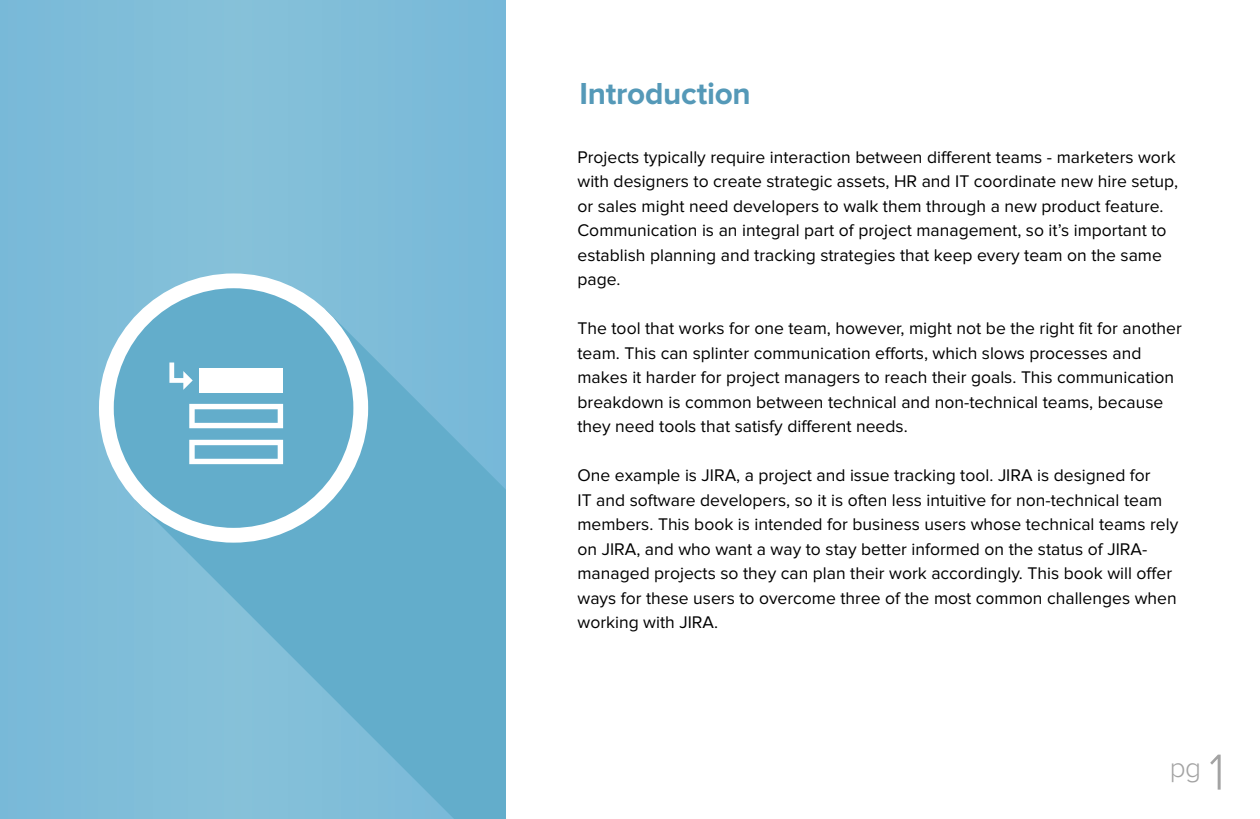
<style>
.page{position:relative;width:1260px;height:819px;background:#fff}
.page>*{position:absolute;margin:0;border:0;box-sizing:border-box;transform-origin:0 0}
.t1{font:300 52.5px "Proxima Nova";color:#a3a3a3}
.t2{font:700 31.5px "Proxima Nova";letter-spacing:-.01em;color:#5599b8}
.t3{font:300 28px "Proxima Nova";color:#a3a3a3}
.t4{font:17.5px/24.5px "Proxima Nova";color:#000}
</style>
<div class="page">
<div style="left:0;top:0;width:505px;height:819px;background:#7dbcd9"></div>
<svg style="left:106px;top:281px;width:399px;height:538px;fill:#63adcb"></svg>
<div style="left:99px;top:273px;width:269px;height:270px;border:15px solid #fff;border-radius:50%"></div>
<div style="left:200px;top:368px;width:83px;height:24px;background:#fff"></div>
<svg style="left:189px;top:404px;width:94px;height:24px;background:#b0d5e4"></svg>
<svg style="left:189px;top:440px;width:94px;height:24px;background:#b0d5e4"></svg>
<svg style="left:167px;top:358px;width:26px;height:32px"></svg>
<p class="t2" style="left:580px;top:79px;width:173px">Introduction</p>
<p class="t4" style="left:577px;top:145px;width:602px">Projects typically require interaction between different teams - marketers work with designers to create strategic assets, HR and IT coordinate new hire setup, or sales might need developers to walk them through a new product feature.<br>Communication is an integral part of project management, so it’s important to establish planning and tracking strategies that keep every team on the same page.</p>
<p class="t4" style="left:577px;top:317px;width:606px">The tool that works for one team, however, might not be the right fit for another team. This can splinter communication efforts, which slows processes and makes it harder for project managers to reach their goals. This communication breakdown is common between technical and non-technical teams, because they need tools that satisfy different needs.</p>
<p class="t4" style="left:577px;top:464px;width:602px">One example is JIRA, a project and issue tracking tool. JIRA is designed for<br>IT and software developers, so it is often less intuitive for non-technical team members. This book is intended for business users whose technical teams rely on JIRA, and who want a way to stay better informed on the status of JIRA&shy;managed projects so they can plan their work accordingly. This book will offer ways for these users to overcome three of the most common challenges when working with JIRA.</p>
<p class="t3" style="left:1170px;top:755px;width:33px">pg</p>
<p class="t1" style="left:1209px;top:748px;width:18px">1</p>
</div>
